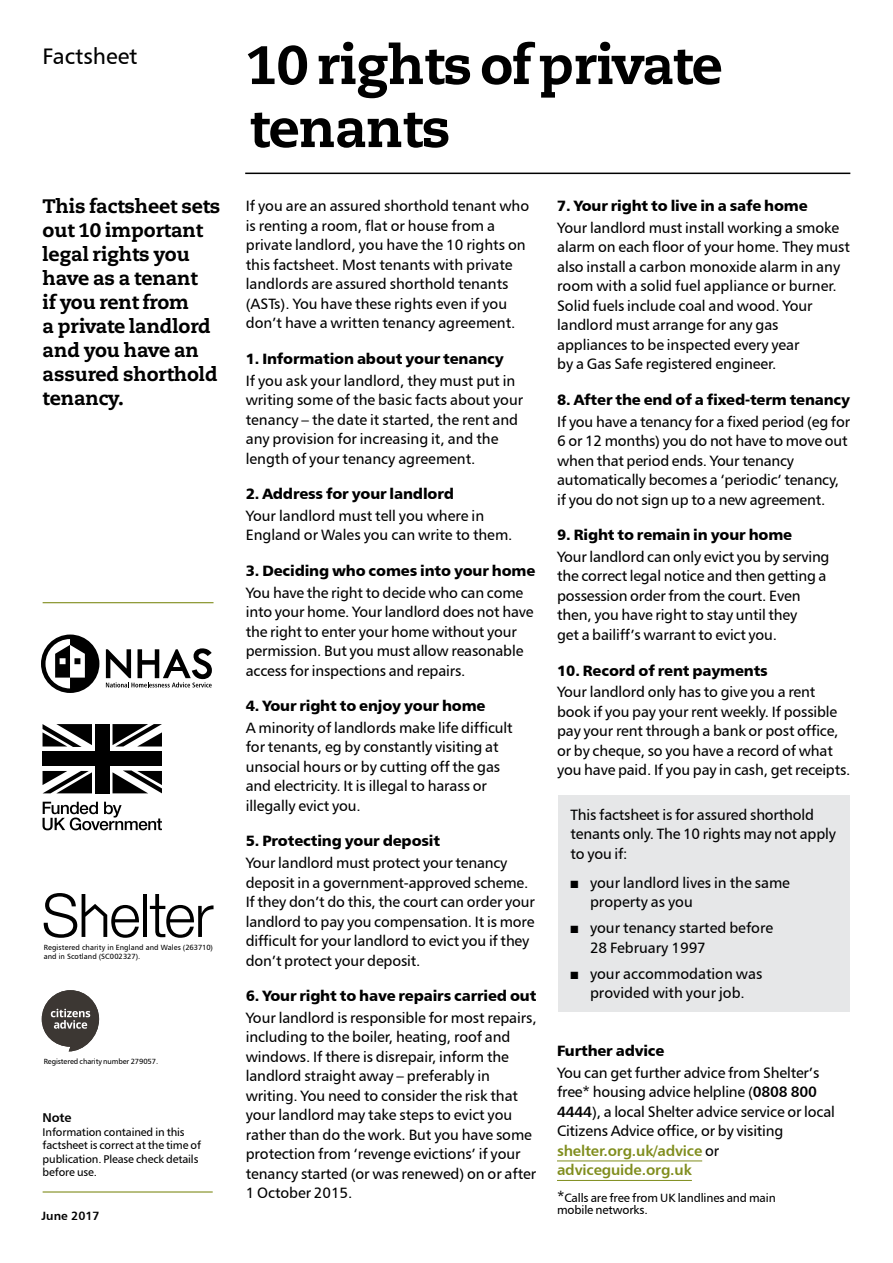
<style>
.page{position:relative;width:893px;height:1263px;background:#fff}
.page>*{position:absolute;margin:0;border:0;box-sizing:border-box;transform-origin:0 0}
.t1{font:800 54px/63px "Caecilia LT Std";letter-spacing:-.015em;color:#000}
.t2{font:22.5px "Humanist 777 BT Roman B";color:#000}
.t3{font:800 19.5px/24px "Caecilia LT Std";letter-spacing:-.005em;color:#000}
.t4{font:15px/19.5px "Humanist 777 BT Roman B";letter-spacing:-.005em;color:#000}
.t5{font:15px "Humanist 777 BT Black B";letter-spacing:-.01em;color:#000}
.t6{font:15px/19.5px "Humanist 777 BT Bold B";letter-spacing:-.01em;color:#808d1d}
.t7{font:12.75px "Humanist 777 BT Bold B";color:#000}
.t8{font:12px/12px "Humanist 777 BT Roman B";letter-spacing:-.01em;color:#000}
.t9{font:12px "Humanist 777 BT Bold B";color:#000}
.t10{font:11.25px/13.5px "Humanist 777 BT Roman B";letter-spacing:-.01em;color:#000}
.t11{font:7.5px/9px "Humanist 777 BT Roman B";letter-spacing:.005em;color:#000}
.s1{font-family:"Humanist 777 BT Bold B"}
.s2{font-family:"Humanist 777 BT Roman B";color:#000}
.s3{font-size:15px}
</style>
<div class="page">
<hr style="left:245px;top:173px;width:605px;height:1px;background:#000">
<div style="left:558px;top:795px;width:292px;height:217px;background:#e6e7e8"></div>
<svg style="left:43px;top:724px;width:49px;height:23px"></svg>
<svg style="left:113px;top:770px;width:49px;height:23px"></svg>
<svg style="left:43px;top:771px;width:49px;height:22px"></svg>
<svg style="left:113px;top:724px;width:49px;height:22px"></svg>
<div style="left:43px;top:752px;width:119px;height:14px;background:#000"></div>
<div style="left:95px;top:724px;width:15px;height:69px;background:#000"></div>
<svg style="left:43px;top:802px;width:119px;height:28px"></svg>
<hr style="left:43px;top:1191px;width:170px;height:1px;background:#808d1d">
<svg style="left:150px;top:894px;width:64px;height:44px"></svg>
<hr style="left:143px;top:894px;width:4px;height:43px;background:#000">
<svg style="left:44px;top:893px;width:95px;height:45px"></svg>
<svg style="left:41px;top:634px;width:58px;height:59px"></svg>
<svg style="left:106px;top:648px;width:106px;height:39px"></svg>
<hr style="left:43px;top:602px;width:171px;height:1px;background:#808d1d">
<svg style="left:42px;top:990px;width:57px;height:61px"></svg>
<hr style="left:557px;top:1160px;width:145px;height:1px;background:#808d1d">
<hr style="left:557px;top:1180px;width:135px;height:1px;background:#808d1d">
<h2 class="t2" style="left:43px;top:42px;width:96px">Factsheet</h2>
<h3 class="t3" style="left:43px;top:194px;width:179px">This factsheet sets out 10 important legal rights you have as a tenant<br>if you rent from<br>a private landlord and you have an assured shorthold tenancy.</h3>
<p class="t11" style="left:44px;top:943px;width:171px">Registered charity in England and Wales (263710) and in Scotland (SC002327).</p>
<p class="t11" style="left:44px;top:1057px;width:116px">Registered charity number 279057.</p>
<p class="t7" style="left:43px;top:1110px;width:31px">Note</p>
<p class="t10" style="left:43px;top:1125px;width:160px">Information contained in this factsheet is correct at the time of publication. Please check details before use.</p>
<p class="t9" style="left:41px;top:1208px;width:60px">June 2017</p>
<h1 class="t1" style="left:246px;top:34px;width:479px">10 rights of private tenants</h1>
<p class="t4" style="left:246px;top:196px;width:285px">If you are an assured shorthold tenant who is renting a room, flat or house from a private landlord, you have the 10 rights on this factsheet. Most tenants with private landlords are assured shorthold tenants (ASTs). You have these rights even if you don’t have a written tenancy agreement.</p>
<p class="t5" style="left:246px;top:349px;width:260px">1. Information about your tenancy</p>
<p class="t4" style="left:246px;top:370px;width:279px">If you ask your landlord, they must put in writing some of the basic facts about your tenancy – the date it started, the rent and any provision for increasing it, and the length of your tenancy agreement.</p>
<p class="t5" style="left:246px;top:484px;width:210px">2. Address for your landlord</p>
<p class="t4" style="left:246px;top:505px;width:268px">Your landlord must tell you where in<br>England or Wales you can write to them.</p>
<p class="t5" style="left:246px;top:561px;width:291px">3. Deciding who comes into your home</p>
<p class="t4" style="left:246px;top:582px;width:289px">You have the right to decide who can come into your home. Your landlord does not have the right to enter your home without your permission. But you must allow reasonable access for inspections and repairs.</p>
<p class="t5" style="left:246px;top:696px;width:241px">4. Your right to enjoy your home</p>
<p class="t4" style="left:246px;top:718px;width:269px">A minority of landlords make life difficult for tenants, eg by constantly visiting at unsocial hours or by cutting off the gas and electricity. It is illegal to harass or illegally evict you.</p>
<p class="t5" style="left:246px;top:832px;width:196px">5. Protecting your deposit</p>
<p class="t4" style="left:246px;top:853px;width:291px">Your landlord must protect your tenancy deposit in a government-approved scheme.<br>If they don’t do this, the court can order your landlord to pay you compensation. It is more difficult for your landlord to evict you if they don’t protect your deposit.</p>
<p class="t5" style="left:246px;top:986px;width:292px">6. Your right to have repairs carried out</p>
<p class="t4" style="left:246px;top:1008px;width:292px">Your landlord is responsible for most repairs, including to the boiler, heating, roof and windows. If there is disrepair, inform the landlord straight away – preferably in writing. You need to consider the risk that your landlord may take steps to evict you rather than do the work. But you have some protection from ‘revenge evictions’ if your tenancy started (or was renewed) on or after 1 October 2015.</p>
<p class="t5" style="left:557px;top:196px;width:252px">7. Your right to live in a safe home</p>
<p class="t4" style="left:557px;top:218px;width:294px">Your landlord must install working a smoke alarm on each floor of your home. They must also install a carbon monoxide alarm in any room with a solid fuel appliance or burner.<br>Solid fuels include coal and wood. Your landlord must arrange for any gas appliances to be inspected every year<br>by a Gas Safe registered engineer.</p>
<p class="t5" style="left:557px;top:390px;width:295px">8. After the end of a fixed-term tenancy</p>
<p class="t4" style="left:557px;top:411px;width:294px">If you have a tenancy for a fixed period (eg for 6 or 12 months) you do not have to move out when that period ends. Your tenancy automatically becomes a ‘periodic’ tenancy, if you do not sign up to a new agreement.</p>
<p class="t5" style="left:557px;top:525px;width:236px">9. Right to remain in your home</p>
<p class="t4" style="left:557px;top:547px;width:274px">Your landlord can only evict you by serving the correct legal notice and then getting a possession order from the court. Even then, you have right to stay until they<br>get a bailiff’s warrant to evict you.</p>
<p class="t5" style="left:557px;top:661px;width:212px">10. Record of rent payments</p>
<p class="t4" style="left:557px;top:682px;width:295px">Your landlord only has to give you a rent book if you pay your rent weekly. If possible pay your rent through a bank or post office, or by cheque, so you have a record of what you have paid. If you pay in cash, get receipts.</p>
<p class="t4" style="left:570px;top:804px;width:267px">This factsheet is for assured shorthold tenants only. The 10 rights may not apply to you if:</p>
<p class="t4" style="left:590px;top:873px;width:201px;text-indent:-20px">■ your landlord lives in the same property as you</p>
<p class="t4" style="left:590px;top:918px;width:185px;text-indent:-20px">■ your tenancy started before<br>28 February 1997</p>
<p class="t4" style="left:570px;top:963px;width:193px;text-align:center">■ your accommodation was provided with your job.</p>
<p class="t5" style="left:557px;top:1041px;width:109px">Further advice</p>
<p class="t4" style="left:557px;top:1062px;width:279px">You can get further advice from Shelter’s free* housing advice helpline (<span class="s1">0808 800<br>4444</span>), a local Shelter advice service or local Citizens Advice office, or by visiting</p>
<p class="t6" style="left:557px;top:1140px;width:164px">shelter.org.uk/advice <span class="s2">or </span>adviceguide.org.uk</p>
<p class="t8" style="left:557px;top:1192px;width:220px"><span class="s3">*</span>Calls are free from UK landlines and main mobile networks.</p>
</div>
